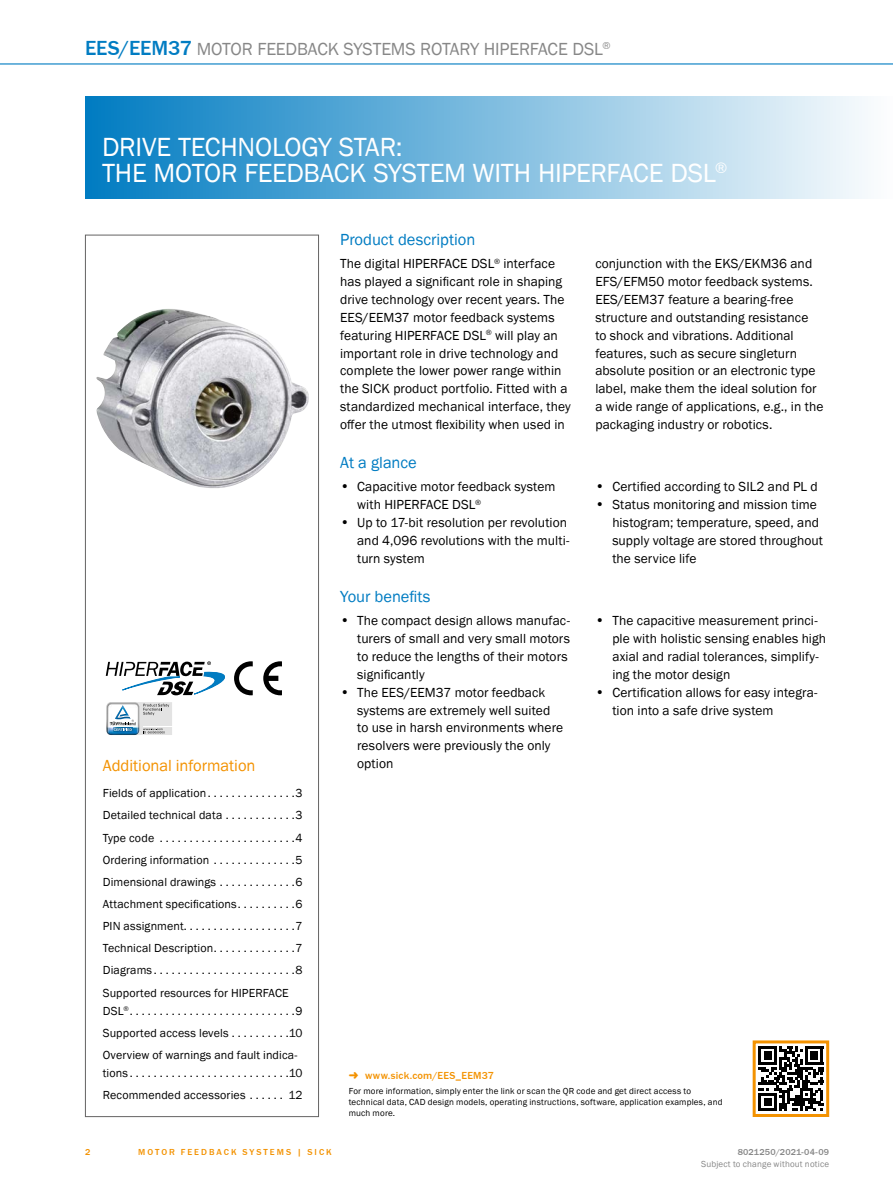
<style>
.page{position:relative;width:893px;height:1188px;background:#fff}
.page>*{position:absolute;margin:0;border:0;box-sizing:border-box;transform-origin:0 0}
.t1{font:27px/25.5px "SICK Franklin";letter-spacing:-.01em;color:#fff}
.t2{font:18px "SICK Franklin";letter-spacing:-.01em;color:#878787}
.t3{font:16.5px "SICK Franklin";color:#007cc2}
.t4{font:16.5px "SICK Franklin";letter-spacing:-.005em;color:#f39200}
.t5{font:13.5px/17.9px "SICK Franklin";letter-spacing:.005em;color:#000}
.t6{font:12px/17.9px "SICK Franklin";letter-spacing:.01em;color:#000}
.t7{font:500 10.5px "SICK Franklin";letter-spacing:.02em;color:#f39200}
.t8{font:9px/10.8px "SICK Franklin";letter-spacing:.02em;color:#000}
.t9{font:9px "SICK Franklin";letter-spacing:.02em;color:#878787}
.t10{font:500 9px "SICK Franklin";letter-spacing:.22em;color:#f39200}
.t11{font:500 9px "SICK Franklin";letter-spacing:.02em;color:#878787}
.s1{font-weight:500;font-size:21px;color:#007cc2}
.s2{font-size:14.25px}
</style>
<div class="page">
<hr style="left:0;top:63px;width:893px;height:2px;background:#007cc2">
<div style="left:85px;top:97px;width:808px;height:102px;background:linear-gradient(to right,#007bc1,#fdfdfe)"></div>
<img style="left:96px;top:309px;width:213px;height:179px">
<svg style="left:106px;top:661px;width:119px;height:34px"></svg>
<svg style="left:234px;top:661px;width:19px;height:34px"></svg>
<svg style="left:263px;top:661px;width:19px;height:34px"></svg>
<svg style="left:106px;top:702px;width:66px;height:33px"></svg>
<div style="left:85px;top:235px;width:234px;height:882px;border:1px solid #646363"></div>
<svg style="left:758px;top:1046px;width:65px;height:65px"></svg>
<hr style="left:805px;top:1046px;width:18px;height:3px;background:#000">
<div style="left:753px;top:1040px;width:76px;height:77px;border:3px solid #f39200"></div>
<h2 class="t2" style="left:85px;top:38px;width:527px"><span class="s1">EES/EE M37</span> MOTOR FEEDBACK SYSTEMS ROTARY HIPERFACE DSL<sup>®</sup></h2>
<h1 class="t1" style="left:102px;top:135px;width:627px">DRIVE TECHNOLOGY STAR:<br>THE MOTOR FEEDBACK SYSTEM WITH HIPERFACE DSL<sup>®</sup></h1>
<p class="t4" style="left:103px;top:755px;width:154px">Additional information</p>
<p class="t6" style="left:103px;top:785px;width:105px">Fields of application</p>
<p class="t6" style="left:296px;top:785px;width:9px">3</p>
<p class="t6" style="left:103px;top:807px;width:121px">Detailed technical data</p>
<p class="t6" style="left:296px;top:807px;width:9px">3</p>
<p class="t6" style="left:103px;top:829px;width:53px">Type code</p>
<p class="t6" style="left:296px;top:829px;width:9px">4</p>
<p class="t6" style="left:103px;top:851px;width:108px">Ordering information</p>
<p class="t6" style="left:296px;top:851px;width:9px">5</p>
<p class="t6" style="left:103px;top:873px;width:115px">Dimensional drawings</p>
<p class="t6" style="left:296px;top:873px;width:9px">6</p>
<p class="t6" style="left:103px;top:895px;width:136px">Attachment specifications</p>
<p class="t6" style="left:296px;top:895px;width:9px">6</p>
<p class="t6" style="left:103px;top:917px;width:82px">PIN assignment</p>
<p class="t6" style="left:296px;top:917px;width:9px">7</p>
<p class="t6" style="left:103px;top:940px;width:112px">Technical Description</p>
<p class="t6" style="left:296px;top:940px;width:9px">7</p>
<p class="t6" style="left:103px;top:962px;width:51px">Diagrams</p>
<p class="t6" style="left:296px;top:962px;width:9px">8</p>
<p class="t6" style="left:103px;top:984px;width:188px">Supported resources for HIPERFACE<br>DSL<sup>®</sup></p>
<p class="t6" style="left:296px;top:1002px;width:9px">9</p>
<p class="t6" style="left:103px;top:1022px;width:201px;line-height:22.2px;text-indent:186px">10<br>Overview of warnings and fault indica-</p>
<p class="t6" style="left:103px;top:1064px;width:27px">tions</p>
<p class="t6" style="left:289px;top:1064px;width:15px">10</p>
<p class="t6" style="left:103px;top:1086px;width:144px">Recommended accessories</p>
<p class="t6" style="left:288px;top:1086px;width:16px">12</p>
<p class="t6" style="left:103px;top:1024px;width:127px">Supported access levels</p>
<p class="t3" style="left:340px;top:229px;width:137px">Product description</p>
<p class="t5" style="left:340px;top:255px;width:232px">The digital HIPERFACE DSL<sup>®</sup> interface has played a significant role in shaping drive technology over recent years. The EES/EEM37 motor feedback systems featuring HIPERFACE DSL<sup>®</sup> will play an important role in drive technology and complete the lower power range within the SICK product portfolio. Fitted with a standardized mechanical interface, they offer the utmost flexibility when used in</p>
<p class="t5" style="left:595px;top:255px;width:230px">conjunction with the EKS/EKM36 and EFS/EFM50 motor feedback systems.<br>EES/EEM37 feature a bearing-free structure and outstanding resistance<br>to shock and vibrations. Additional features, such as secure singleturn absolute position or an electronic type label, make them the ideal solution for a wide range of applications, e.g., in the packaging industry or robotics.</p>
<p class="t3" style="left:340px;top:453px;width:78px">At a glance</p>
<p class="t5" style="left:357px;top:478px;width:200px;text-indent:-17px"><span class="s2">•</span> Capacitive motor feedback system with HIPERFACE DSL<sup>®</sup></p>
<p class="t5" style="left:357px;top:514px;width:214px;text-indent:-17px"><span class="s2">•</span> Up to 17-bit resolution per revolution and 4,096 revolutions with the multi&shy;turn system</p>
<p class="t5" style="left:595px;top:478px;width:224px"><span class="s2">•</span> Certified according to SIL2 and PL d</p>
<p class="t5" style="left:612px;top:496px;width:212px;text-indent:-17px"><span class="s2">•</span> Status monitoring and mission time histogram; temperature, speed, and supply voltage are stored throughout the service life</p>
<p class="t3" style="left:340px;top:586px;width:92px">Your benefits</p>
<p class="t5" style="left:357px;top:612px;width:214px;text-indent:-17px"><span class="s2">•</span> The compact design allows manufac&shy;turers of small and very small motors to reduce the lengths of their motors significantly</p>
<p class="t5" style="left:357px;top:683px;width:207px;text-indent:-17px"><span class="s2">•</span> The EES/EEM37 motor feedback systems are extremely well suited to use in harsh environments where resolvers were previously the only option</p>
<p class="t5" style="left:612px;top:612px;width:215px;text-indent:-17px"><span class="s2">•</span> The capacitive measurement princi&shy;ple with holistic sensing enables high axial and radial tolerances, simplify&shy;ing the motor design</p>
<p class="t5" style="left:612px;top:683px;width:207px;text-indent:-17px"><span class="s2">•</span> Certification allows for easy integra&shy;tion into a safe drive system</p>
<p class="t7" style="left:365px;top:1069px;width:77px">WWW.SICK.COM/EES</p>
<p class="t7" style="left:456px;top:1069px;width:40px">_EEM37</p>
<p class="t8" style="left:349px;top:1086px;width:375px">For more information, simply enter the link or scan the QR code and get direct access to technical data, CAD design models, operating instructions, software, application examples, and much more.</p>
<p class="t10" style="left:85px;top:1146px;width:7px">2</p>
<p class="t10" style="left:138px;top:1146px;width:188px">MOTOR FEEDBACK SYSTEM S | SICK</p>
<p class="t11" style="left:738px;top:1146px;width:93px">8021250/2021-04-09</p>
<p class="t9" style="left:701px;top:1159px;width:130px">Subject to change without notice</p>
</div>
